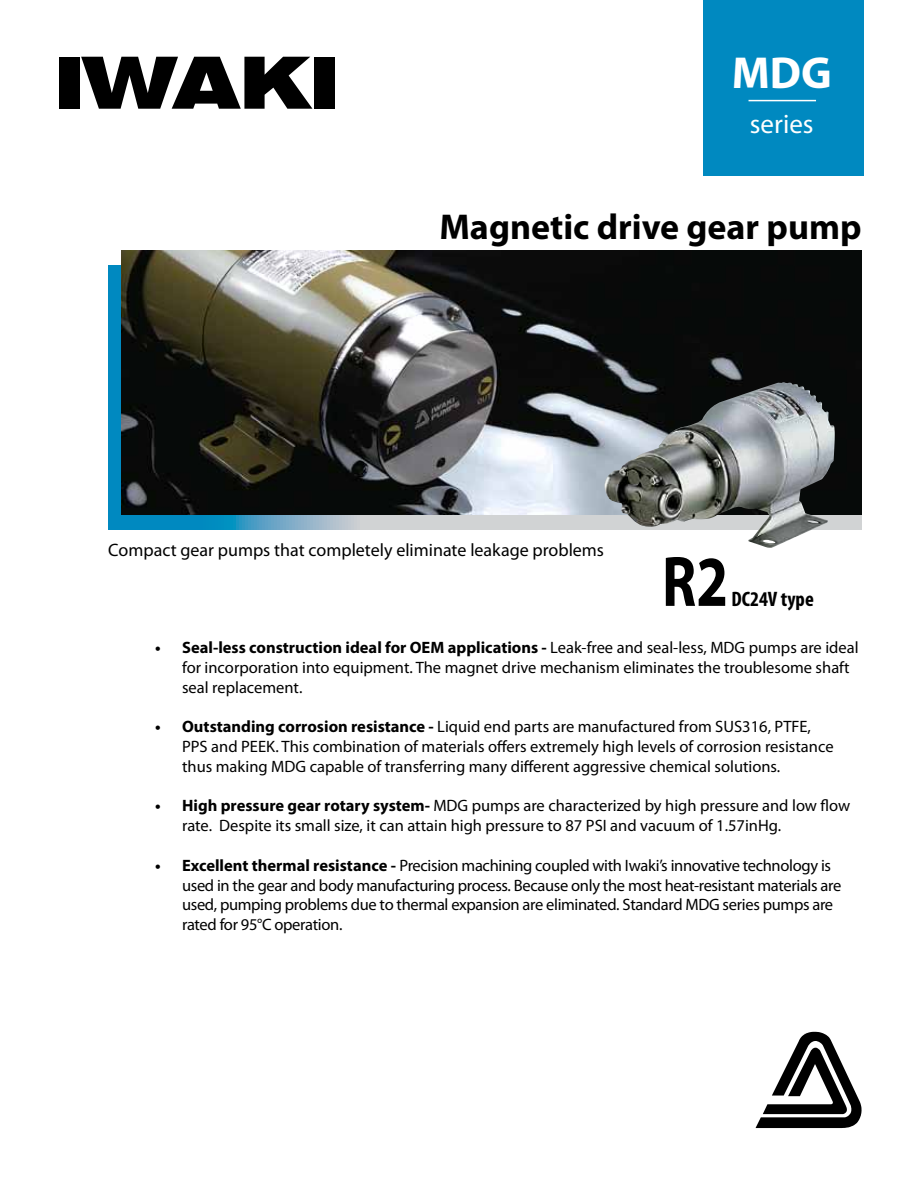
<style>
.page{position:relative;width:918px;height:1188px;background:#fff}
.page>*{position:absolute;margin:0;border:0;box-sizing:border-box;transform-origin:0 0}
.t1{font:900 expanded 72px "Swiss 721 BT";color:#000}
.t2{font:700 72px "Myriad Pro";color:#000;scale:.8 1}
.t3{font:700 45px "Myriad Pro";color:#fff}
.t4{font:700 36px "Myriad Pro";color:#000}
.t5{font:27px "Myriad Pro";color:#fff}
.t6{font:700 condensed 21px "Myriad Pro";color:#000}
.t7{font:18px "Myriad Pro";color:#000}
.t8{font:16.5px/19.8px "Myriad Pro";color:#000}
.t9{font:16.5px/19.8px "Myriad Pro";letter-spacing:-.02em;color:#000}
.s1{font-weight:700}
</style>
<div class="page">
<div style="left:703px;top:0;width:161px;height:175px;background:#0089c0"></div>
<svg style="left:108px;top:266px;width:754px;height:263px;background:#5ea9c8"></svg>
<svg style="left:756px;top:1032px;width:106px;height:96px"></svg>
<hr style="left:749px;top:100px;width:67px;height:1px;background:#fff">
<img style="left:121px;top:250px;width:740px;height:265px">
<img style="left:602px;top:381px;width:233px;height:167px">
<h1 class="t1" style="left:54px;top:39px;width:288px">IWAKI</h1>
<h2 class="t3" style="left:732px;top:43px;width:102px">MDG</h2>
<h3 class="t5" style="left:750px;top:107px;width:65px">series</h3>
<h3 class="t4" style="left:439px;top:203px;width:424px">Magnetic drive gear pump</h3>
<p class="t7" style="left:108px;top:539px;width:497px">Compact gear pumps that completely eliminate leakage problems</p>
<h1 class="t2" style="left:662px;top:535px;width:84px">R2</h1>
<p class="t6" style="left:731px;top:586px;width:84px">DC24V type</p>
<p class="t8" style="left:182px;top:637px;width:678px;text-indent:-27px"><span class="s1">• Seal-less construction ideal for OEM applications -</span> Leak-free and seal-less, MDG pumps are ideal for incorporation into equipment. The magnet drive mechanism eliminates the troublesome shaft seal replacement.</p>
<p class="t8" style="left:182px;top:717px;width:653px;text-indent:-27px"><span class="s1">• Outstanding corrosion resistance -</span> Liquid end parts are manufactured from SUS316, PTFE,<br>PPS and PEEK. This combination of materials offers extremely high levels of corrosion resistance thus making MDG capable of transferring many different aggressive chemical solutions.</p>
<p class="t8" style="left:182px;top:796px;width:670px;text-indent:-27px"><span class="s1">• High pressure gear rotary system-</span> MDG pumps are characterized by high pressure and low flow rate. Despite its small size, it can attain high pressure to 87 PSI and vacuum of 1.57inHg.</p>
<p class="t9" style="left:182px;top:855px;width:661px;text-indent:-27px"><span class="s1">• Excellent thermal resistance -</span> Precision machining coupled with Iwaki’s innovative technology is used in the gear and body manufacturing process. Because only the most heat-resistant materials are used, pumping problems due to thermal expansion are eliminated. Standard MDG series pumps are rated for 95°C operation.</p>
</div>
